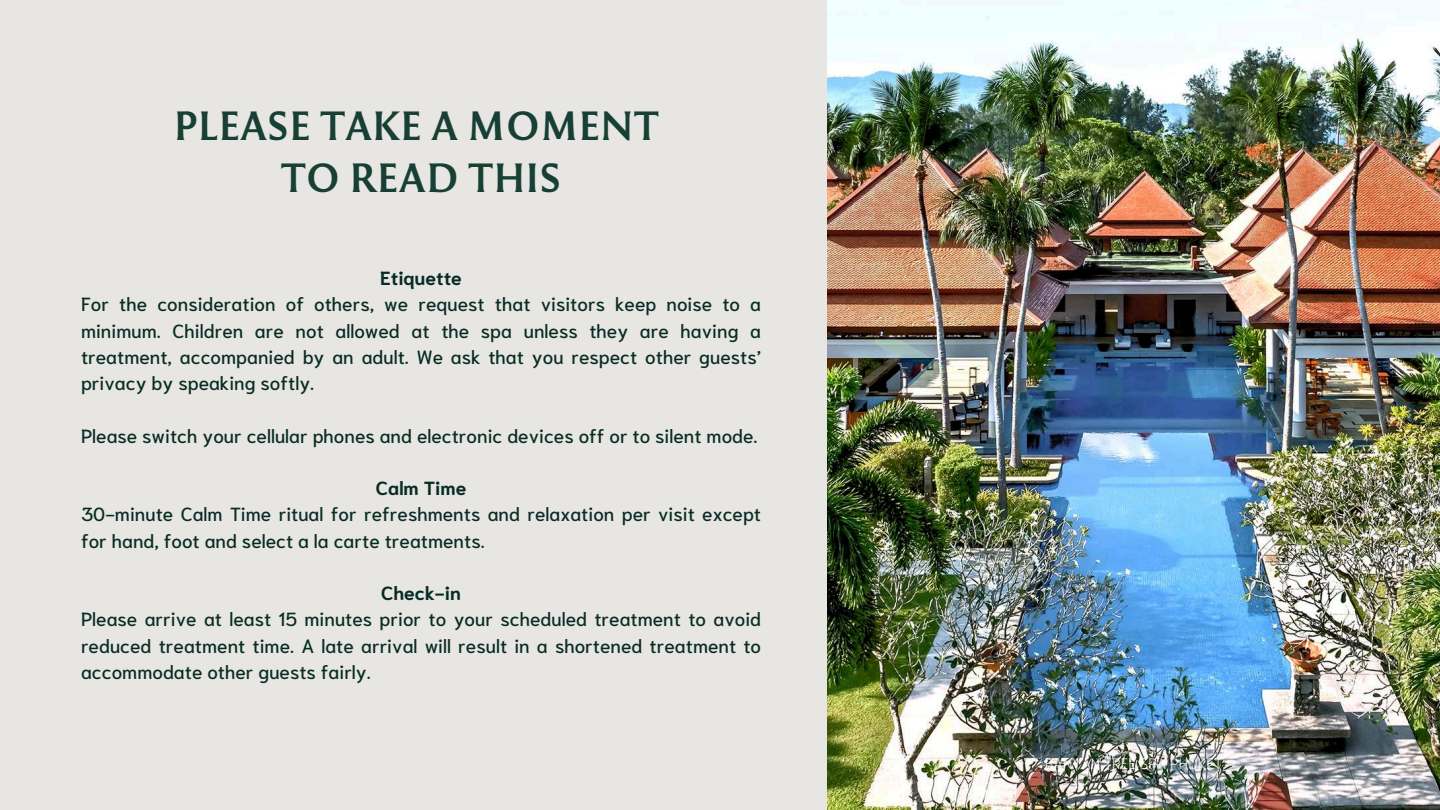
<style>
.page{position:relative;width:1440px;height:810px;background:#e7e6e2}
.page>*{position:absolute;margin:0;border:0;box-sizing:border-box;transform-origin:0 0}
.t1{font:38px/52.5px "Reforma 1969 Negra";color:#173f35;text-align:center}
.t2{font:500 19px/26.2px "Niramit";color:#082b26;text-align:justify}
.t3{font:700 19px "Niramit";color:#082b26}
.t4{font:200 15px "Niramit";color:#fff}
</style>
<div class="page">
<img style="left:827px;top:0;width:613px;height:810px">
<h1 class="t1" style="left:174px;top:98px;width:487px">PLEASE TAKE A MOMENT<br>TO READ THIS</h1>
<p class="t3" style="left:380px;top:264px;width:83px">Etiquette</p>
<p class="t2" style="left:81px;top:290px;width:682px">For the consideration of others, we request that visitors keep noise to a minimum. Children are not allowed at the spa unless they are having a treatment, accompanied by an adult. We ask that you respect other guests’ privacy by speaking softly.</p>
<p class="t2" style="left:81px;top:421px;width:678px">Please switch your cellular phones and electronic devices off or to silent mode.</p>
<p class="t3" style="left:376px;top:474px;width:92px">Calm Time</p>
<p class="t2" style="left:81px;top:500px;width:682px">30-minute Calm Time ritual for refreshments and relaxation per visit except for hand, foot and select a la carte treatments.</p>
<p class="t3" style="left:381px;top:579px;width:81px">Check-in</p>
<p class="t2" style="left:81px;top:605px;width:682px">Please arrive at least 15 minutes prior to your scheduled treatment to avoid reduced treatment time. A late arrival will result in a shortened treatment to accommodate other guests fairly.</p>
<p class="t4" style="left:1045px;top:752px;width:179px">BANYAN TREE SPA PHUKET</p>
</div>
